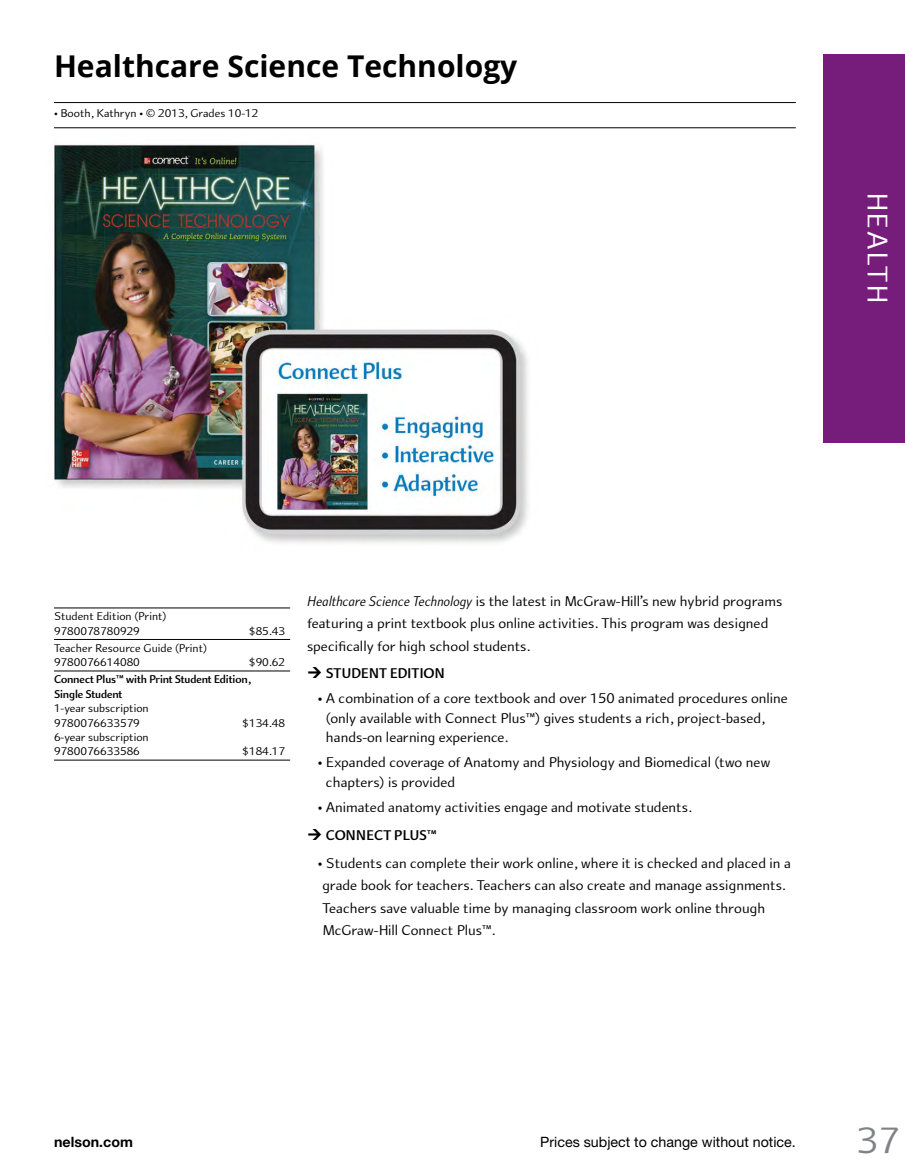
<style>
.page{position:relative;width:905px;height:1175px;background:#fff}
.page>*{position:absolute;margin:0;border:0;box-sizing:border-box;transform-origin:0 0}
.t1{font:39px "Arum Sans";color:#808285}
.t2{font:700 30px "Open Sans";color:#000}
.t3{font:30px "Arum Sans";letter-spacing:.05em;color:#fff}
.BULLETS{font:15px/22.5px "Arum Sans";color:#000}
.HEADING{font:700 15px "Arum Sans";letter-spacing:-.02em;color:#000}
.t4{font:14.25px "Helvetica Neue LT Std";color:#000}
.t5{font:700 14.25px "Helvetica Neue LT Std";color:#000}
.t6{font:12px/14.4px "Arum Sans";color:#000}
.t7{font:700 12px/14.4px "Arum Sans";letter-spacing:-.01em;color:#000}
.s1{font-weight:400}
.s2{font-style:italic}
</style>
<div class="page">
<div style="left:824px;top:54px;width:80px;height:389px;background:#761c7b"></div>
<img style="left:54px;top:144px;width:474px;height:400px">
<hr style="left:54px;top:607px;width:236px;height:1px;background:#000">
<hr style="left:54px;top:639px;width:236px;height:1px;background:#000">
<hr style="left:54px;top:670px;width:236px;height:1px;background:#000">
<hr style="left:54px;top:759px;width:236px;height:1px;background:#000">
<hr style="left:54px;top:102px;width:741px;height:1px;background:#000">
<hr style="left:54px;top:127px;width:741px;height:1px;background:#000">
<p class="t2" style="left:54px;top:45px;width:465px">Healthcare Science Technology</p>
<p class="t6" style="left:54px;top:106px;width:206px">• Booth, Kathryn • © 2013, Grades 10-12</p>
<p class="t3" style="left:894px;top:192px;width:113px;rotate:90deg">HEALTH</p>
<p class="t6" style="left:54px;top:609px;width:114px">Student Edition (Print)<br>9780078780929</p>
<p class="t6" style="left:249px;top:624px;width:38px">$85.43</p>
<p class="t6" style="left:54px;top:641px;width:154px">Teacher Resource Guide (Print)<br>9780076614080</p>
<p class="t6" style="left:249px;top:655px;width:38px">$90.62</p>
<p class="t7" style="left:54px;top:672px;width:198px">Connect Plus™ with Print Student Edition,<br>Single Student<br><span class="s1">1-year subscription<br>9780076633579</span></p>
<p class="t6" style="left:242px;top:715px;width:44px">$134.48</p>
<p class="t6" style="left:54px;top:730px;width:96px">6-year subscription<br>9780076633586</p>
<p class="t6" style="left:242px;top:744px;width:44px">$184.17</p>
<p class="BULLETS" style="left:307px;top:589px;width:476px"><span class="s2">Healthcare Science Technology</span> is the latest in McGraw-Hill’s new hybrid programs featuring a print textbook plus online activities. This program was designed specifically for high school students.</p>
<p class="HEADING" style="left:326px;top:664px;width:121px">STUDENT EDITION</p>
<p class="BULLETS" style="left:326px;top:689px;width:463px;line-height:19.5px;text-indent:-8px">• A combination of a core textbook and over 150 animated procedures online (only available with Connect Plus™) gives students a rich, project-based, hands-on learning experience.</p>
<p class="BULLETS" style="left:326px;top:753px;width:446px;line-height:19.5px;text-indent:-8px">• Expanded coverage of Anatomy and Physiology and Biomedical (two new chapters) is provided</p>
<p class="BULLETS" style="left:318px;top:796px;width:375px">• Animated anatomy activities engage and motivate students.</p>
<p class="HEADING" style="left:326px;top:826px;width:112px">CONNECT PLUS™</p>
<p class="BULLETS" style="left:322px;top:851px;width:470px;text-indent:-5px">• Students can complete their work online, where it is checked and placed in a grade book for teachers. Teachers can also create and manage assignments.<br>Teachers save valuable time by managing classroom work online through McGraw-Hill Connect Plus™.</p>
<p class="t5" style="left:54px;top:1133px;width:80px">nelson.com</p>
<p class="t4" style="left:540px;top:1133px;width:257px">Prices subject to change without notice.</p>
<h1 class="t1" style="left:856px;top:1118px;width:44px">37</h1>
</div>
